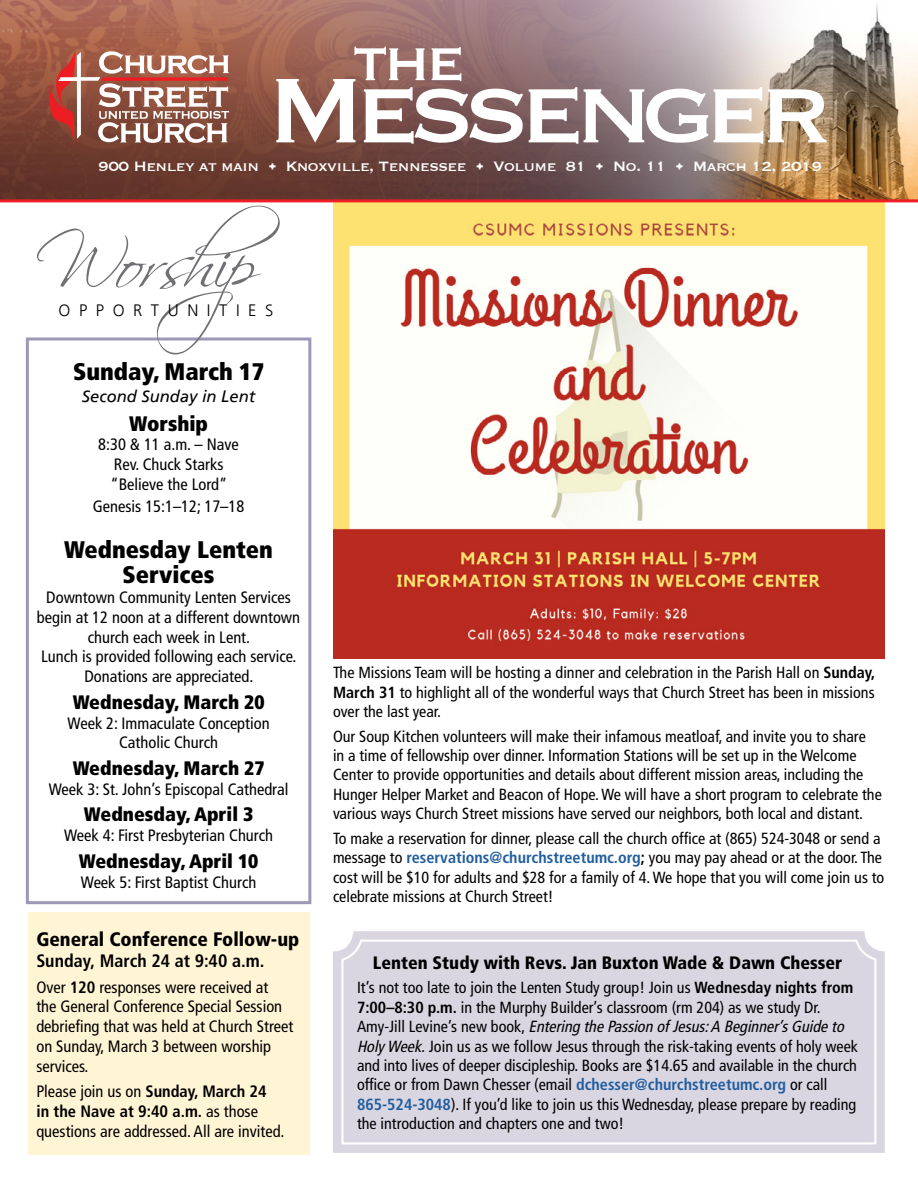
<style>
.page{position:relative;width:918px;height:1188px;background:#fff}
.page>*{position:absolute;margin:0;border:0;box-sizing:border-box;transform-origin:0 0}
.t1{font:120.45px "Copperplate";letter-spacing:-.1em;color:#fff}
.t2{font:72.3px "Copperplate";color:#fff}
.t3{font:72px "Scriptina Pro";color:#6f7073}
.t4{font:900 condensed 24px/25.5px "Frutiger LT Std";color:#000;text-align:center}
.t5{font:900 condensed 21px "Frutiger LT Std";color:#000}
.t6{font:900 condensed 19.5px "Frutiger LT Std";color:#000}
.Headline{font:900 condensed 19.5px "Frutiger LT Std";color:#000}
.Headline-2{font:900 condensed 18px "Frutiger LT Std";color:#000}
.Caps_date-time{font:700 condensed 18px "Frutiger LT Std";color:#000}
.t7{font:17.55px "Copperplate";letter-spacing:-.035em;color:#fff}
.Reg_Paragraph{font:condensed 16.5px/19.8px "Frutiger LT Std";color:#000;text-align:center}
.t8{font:italic 16.5px "Frutiger LT";color:#000}
.t9{font:300 16.5px "Frutiger LT";letter-spacing:.52em;color:#000}
.Reg_Paragraph-2{font:condensed 16.2px/19.4px "Frutiger LT Std";color:#000}
.s1{font-weight:700}
.s2{font-weight:700;color:#215e9e}
.s3{font-style:italic}
</style>
<div class="page">
<img style="left:333px;top:202px;width:552px;height:456px">
<div style="left:26px;top:338px;width:285px;height:566px;border:3px solid #9e98b8"></div>
<img style="left:0;top:0;width:918px;height:199px">
<svg style="left:48px;top:50px;width:181px;height:98px"></svg>
<hr style="left:0;top:199px;width:918px;height:3px;background:#ed1d24">
<div style="left:28px;top:913px;width:281px;height:242px;background:#fff5d5"></div>
<div style="left:333px;top:931px;width:552px;height:222px;background:#d9d6e2"></div>
<div style="left:340px;top:938px;width:537px;height:208px;background:#d9d6e2"></div>
<p class="t2" style="left:352px;top:13px;width:115px">the</p>
<p class="t1" style="left:266px;top:31px;width:568px">Messenger</p>
<p class="t7" style="left:98px;top:155px;width:725px">900 Henley at main • Knoxville, Tennessee • Volume 81 • No. 11 • March 12, 2019</p>
<p class="t3" style="left:59px;top:219px;width:272px">Worship</p>
<p class="t9" style="left:59px;top:301px;width:216px">OPPORTUNITIES</p>
<p class="t4" style="left:73px;top:359px;width:193px">Sunday, March 17</p>
<p class="t8" style="left:82px;top:387px;width:175px">Second Sunday in Lent</p>
<p class="t5" style="left:129px;top:410px;width:80px">Worship</p>
<p class="Reg_Paragraph" style="left:98px;top:435px;width:142px">8:30 &amp; 11 a.m. – Nave</p>
<p class="Reg_Paragraph" style="left:114px;top:455px;width:111px">Rev. Chuck Starks</p>
<p class="Reg_Paragraph" style="left:110px;top:474px;width:118px">“Believe the Lord”</p>
<p class="Reg_Paragraph" style="left:93px;top:496px;width:153px">Genesis 15:1–12; 17–18</p>
<p class="t4" style="left:64px;top:536px;width:210px">Wednesday Lenten<br>Services</p>
<p class="Reg_Paragraph" style="left:37px;top:587px;width:265px">Downtown Community Lenten Services begin at 12 noon at a different downtown church each week in Lent.<br>Lunch is provided following each service.<br>Donations are appreciated.</p>
<p class="t6" style="left:73px;top:690px;width:193px">Wednesday, March 20</p>
<p class="Reg_Paragraph" style="left:68px;top:713px;width:204px">Week 2: Immaculate Conception<br>Catholic Church</p>
<p class="t6" style="left:73px;top:756px;width:193px">Wednesday, March 27</p>
<p class="Reg_Paragraph" style="left:49px;top:779px;width:241px">Week 3: St. John’s Episcopal Cathedral</p>
<p class="t6" style="left:84px;top:803px;width:171px">Wednesday, April 3</p>
<p class="Reg_Paragraph" style="left:64px;top:826px;width:211px">Week 4: First Presbyterian Church</p>
<p class="t6" style="left:79px;top:849px;width:181px">Wednesday, April 10</p>
<p class="Reg_Paragraph" style="left:81px;top:872px;width:177px">Week 5: First Baptist Church</p>
<p class="Headline" style="left:36px;top:927px;width:265px">General Conference Follow-up</p>
<p class="Caps_date-time" style="left:36px;top:951px;width:230px">Sunday, March 24 at 9:40 a.m.</p>
<p class="Reg_Paragraph" style="left:36px;top:977px;width:259px;text-align:left">Over <span class="s1">120</span> responses were received at<br>the General Conference Special Session debriefing that was held at Church Street on Sunday, March 3 between worship services.</p>
<p class="Reg_Paragraph" style="left:36px;top:1082px;width:250px;text-align:left">Please join us on <span class="s1">Sunday, March 24<br>in the Nave at 9:40 a.m.</span> as those questions are addressed. All are invited.</p>
<p class="Reg_Paragraph-2" style="left:333px;top:663px;width:544px;text-align:justify">The Missions Team will be hosting a dinner and celebration in the Parish Hall on <span class="s1">Sunday, March 31</span> to highlight all of the wonderful ways that Church Street has been in missions over the last year.</p>
<p class="Reg_Paragraph-2" style="left:333px;top:727px;width:550px">Our Soup Kitchen volunteers will make their infamous meatloaf, and invite you to share<br>in a time of fellowship over dinner. Information Stations will be set up in the Welcome Center to provide opportunities and details about different mission areas, including the Hunger Helper Market and Beacon of Hope. We will have a short program to celebrate the various ways Church Street missions have served our neighbors, both local and distant.</p>
<p class="Reg_Paragraph-2" style="left:333px;top:829px;width:553px">To make a reservation for dinner, please call the church office at (865) 524-3048 or send a message to <span class="s2">reservations@churchstreetumc.org</span><span class="s1">;</span> you may pay ahead or at the door. The cost will be $10 for adults and $28 for a family of 4. We hope that you will come join us to celebrate missions at Church Street!</p>
<p class="Headline-2" style="left:373px;top:952px;width:471px">Lenten Study with Revs. Jan Buxton Wade &amp; Dawn Chesser</p>
<p class="Reg_Paragraph-2" style="left:357px;top:978px;width:503px">It’s not too late to join the Lenten Study group! Join us <span class="s1">Wednesday nights from 7:00–8:30 p.m.</span> in the Murphy Builder’s classroom (rm 204) as we study Dr.<br>A m y - J i l l L e v i n e ’ s n e w b o o k , <span class="s3">Entering thePassion ofJesus:A Beginner’sGuideto HolyWeek.</span>Join us as we follow Jesus through the risk-taking events of holy week and into lives of deeper discipleship. Books are $14.65 and available in the church office or from Dawn Chesser (email <span class="s2">dchesser@churchstreetumc.org</span> or call <span class="s2">865-524-3048</span>). If you’d like to join us this Wednesday, please prepare by reading the introduction and chapters one and two!</p>
</div>
